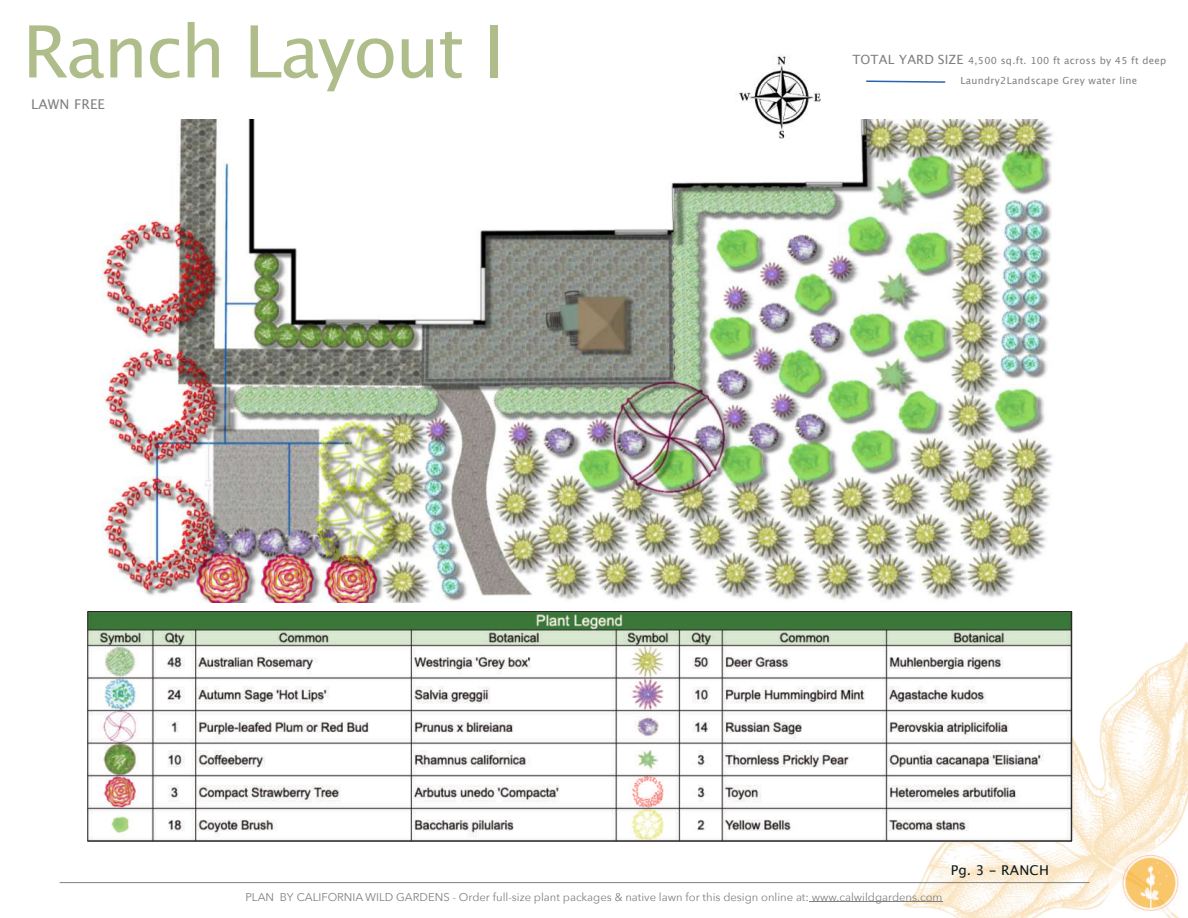
<style>
.page{position:relative;width:1188px;height:918px;background:#fff}
.page>*{position:absolute;margin:0;border:0;box-sizing:border-box;transform-origin:0 0}
.t1{font:72px "Lucida Grande";letter-spacing:-.03em;color:#aebd89}
.t2{font:13.5px "Lucida Grande";letter-spacing:.01em;color:#071822}
.t3{font:13.5px "Lucida Grande";letter-spacing:.01em;color:#818080}
.t4{font:11.25px "Avenir Next";color:#818080}
.t5{font:9.75px/20.2px "Lucida Grande";letter-spacing:.03em;color:#818080}
.s1{font-size:12.75px}
</style>
<div class="page">
<img style="left:823px;top:611px;width:365px;height:307px">
<img style="left:101px;top:119px;width:952px;height:484px">
<img style="left:90px;top:613px;width:980px;height:226px">
<div style="left:88px;top:611px;width:984px;height:230px;border:1px solid #231f20"></div>
<svg style="left:866px;top:80px;width:80px;height:3px"></svg>
<img style="left:730px;top:55px;width:95px;height:86px">
<hr style="left:60px;top:882px;width:1029px;height:1px;background:#818080">
<hr style="left:809px;top:902px;width:134px;height:1px;background:#818080">
<img style="left:1109px;top:851px;width:79px;height:67px">
<h1 class="t1" style="left:23px;top:21px;width:483px">Ranch Layout I</h1>
<p class="t3" style="left:31px;top:98px;width:75px">LAWN FREE</p>
<p class="t5" style="left:960px;top:51px;width:208px;text-indent:-108px"><span class="s1">TOTAL YARD SIZE</span> 4,500 sq.ft. 100 ft across by 45 ft deep<br>Laundry2Landscape Grey water line</p>
<p class="t2" style="left:951px;top:864px;width:100px">Pg. 3 - RANCH</p>
<p class="t4" style="left:245px;top:889px;width:699px">PLAN BY CALIFORNIA WILD GARDENS - Order full-size plant packages &amp; native lawn for this design online at: www.calwildgardens.com</p>
</div>
